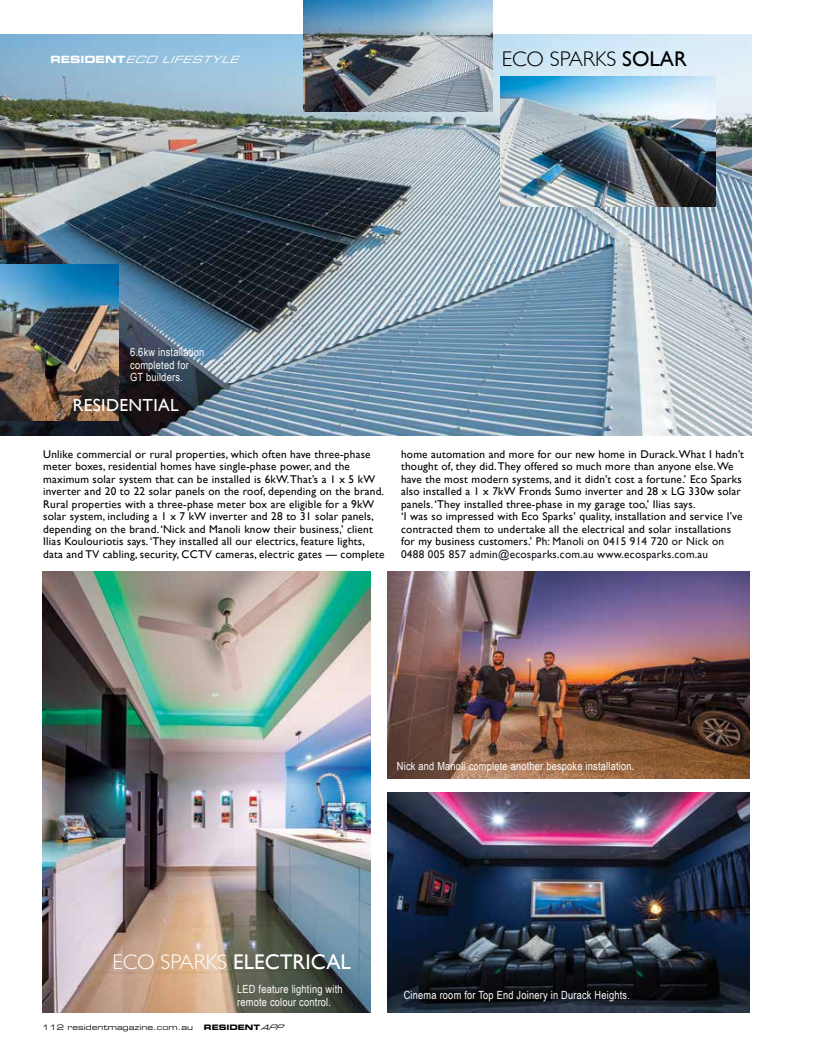
<style>
.page{position:relative;width:815px;height:1063px;background:#fff}
.page>*{position:absolute;margin:0;border:0;box-sizing:border-box;transform-origin:0 0}
.t1{font:21.25px "Gill Sans";color:#fff}
.t2{font:300 21.25px "Gill Sans";color:#000}
.t3{font:17.5px "Gill Sans";letter-spacing:.02em;color:#fff}
.t4{font:11.25px/12.5px "Gill Sans";letter-spacing:.02em;color:#000}
.t5{font:11.25px/12.5px "Arial Narrow";letter-spacing:.02em;color:#fff}
.t6{font:italic 10px "Eurostile LT Std Ex 2";color:#fff}
.t7{font:7.5px "Eurostile LT Std Ex 2";color:#000}
.t8{font:7.5px "Eurostile LT Std Bold Ex 2";color:#000}
.s1{font-family:"Eurostile LT Std Bold Ex 2";font-style:normal}
.s2{font-weight:400}
.s3{color:#101118}
.s4{font-weight:300}
.s5{font-family:"Eurostile LT Std Ex 2";font-style:italic}
</style>
<div class="page">
<img style="left:42px;top:572px;width:328px;height:440px">
<img style="left:0;top:35px;width:751px;height:401px">
<img style="left:500px;top:77px;width:215px;height:130px">
<img style="left:304px;top:0;width:188px;height:112px">
<img style="left:0;top:264px;width:119px;height:156px">
<img style="left:387px;top:792px;width:363px;height:220px">
<img style="left:387px;top:572px;width:363px;height:206px">
<p class="t6" style="left:50px;top:53px;width:195px"><span class="s1">R E S I D E N T</span> ECO LIFESTYLE</p>
<p class="t5" style="left:130px;top:346px;width:76px">6.6kw installation completed for<br>GT builders.</p>
<h2 class="t3" style="left:73px;top:395px;width:107px">RESIDENTIAL</h2>
<h1 class="t2" style="left:502px;top:42px;width:187px">ECO SPARKS <span class="s2">SOLAR</span></h1>
<p class="t4" style="left:43px;top:448px;width:343px">Unlike commercial or rural properties, which often have three-phase meter boxes, residential homes have single-phase power, and the maximum solar system that can be installed is 6kW. That’s a 1 x 5 kW inverter and 20 to 22 solar panels on the roof, depending on the brand.<br>Rural properties with a three-phase meter box are eligible for a 9kW solar system, including a 1 x 7 kW inverter and 28 to 31 solar panels, depending on the brand. ‘Nick and Manoli know their business,’ client Ilias Koulouriotis says. ‘They installed all our electrics, feature lights, data and TV cabling, security, CCTV cameras, electric gates — complete</p>
<p class="t4" style="left:401px;top:448px;width:344px">home automation and more for our new home in Durack. What I hadn’t thought of, they did. They offered so much more than anyone else. We have the most modern systems, and it didn’t cost a fortune.’ Eco Sparks also installed a 1 x 7kW Fronds Sumo inverter and 28 x LG 330w solar panels. ‘They installed three-phase in my garage too,’ Ilias says.<br>‘I was so impressed with Eco Sparks’ quality, installation and service I’ve contracted them to undertake all the electrical and solar installations for my business customers.’ <span class="s3">Ph: Manoli on 0415 914 720 or Nick on 0488 005 857 admin@ecosparks.com.au www.ecosparks.com.au</span></p>
<p class="t5" style="left:397px;top:760px;width:239px">Nick and Manoli complete another bespoke installation.</p>
<h1 class="t1" style="left:112px;top:949px;width:240px"><span class="s4">ECO SPARKS</span> ELECTRICAL</h1>
<p class="t5" style="left:237px;top:983px;width:107px">LED feature lighting with remote colour control.</p>
<p class="t7" style="left:42px;top:1022px;width:152px">112 residentmagazine.com.au</p>
<p class="t8" style="left:204px;top:1022px;width:86px">RESIDENT<span class="s5">APP</span></p>
<p class="t5" style="left:404px;top:988px;width:228px">Cinema room for Top End Joinery in Durack Heights.</p>
</div>
